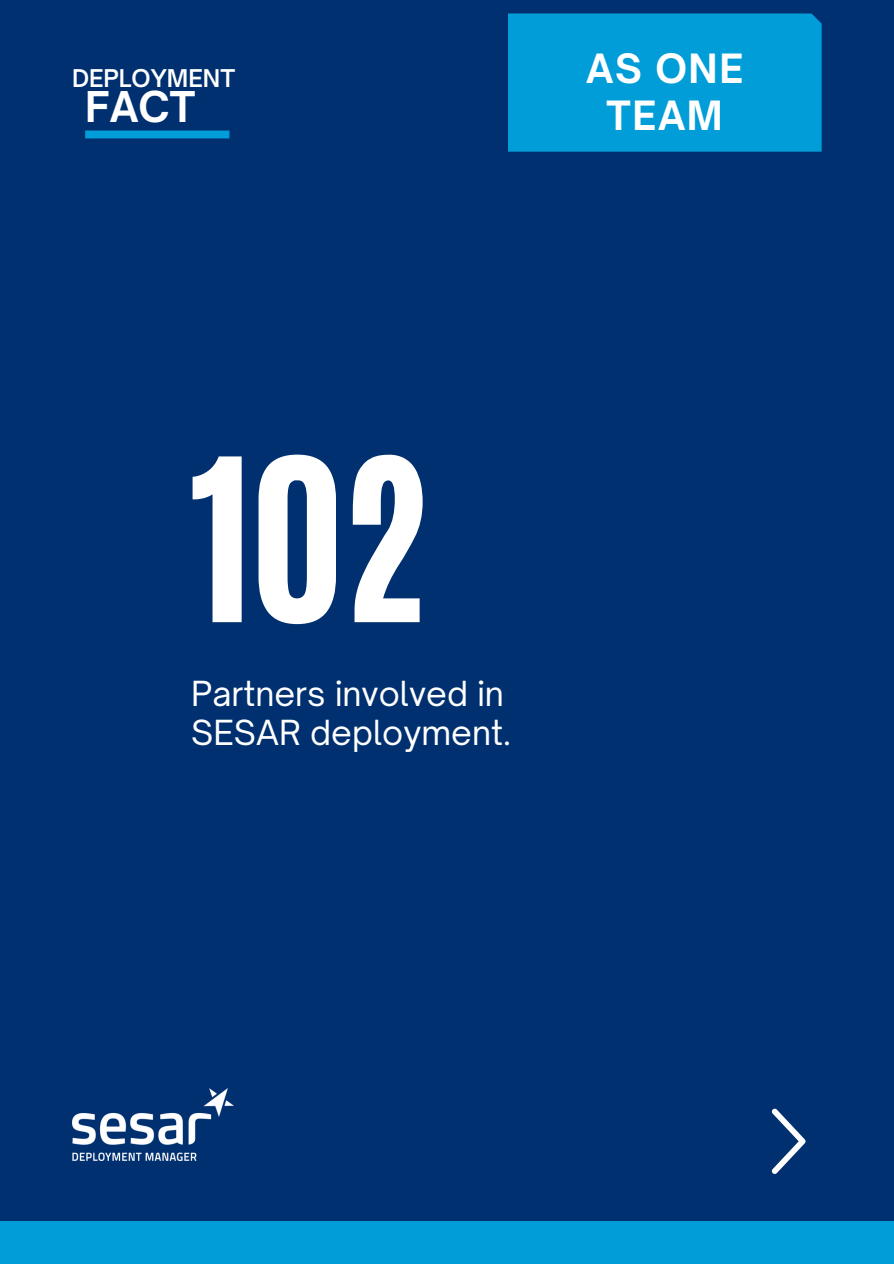
<style>
.page{position:relative;width:894px;height:1264px;background:#fff}
.page>*{position:absolute;margin:0;border:0;box-sizing:border-box;transform-origin:0 0}
.t1{font:187.35px "CA Generated";color:#fff}
.t2{font:700 40.65px "Open Sauce One";color:#fff}
.t3{font:700 38.55px/46.3px "Open Sauce One";letter-spacing:.04em;color:#fff;text-align:center}
.t4{font:33px/38.8px "Open Sauce One";color:#fff}
.t5{font:600 23.4px "Open Sauce One";color:#fff}
</style>
<div class="page">
<div style="left:0;top:0;width:893px;height:1263px;background:#00306f"></div>
<div style="left:85px;top:130px;width:144px;height:8px;background:#009dd9"></div>
<div style="left:0;top:1220px;width:893px;height:43px;background:#009dd9"></div>
<div style="left:508px;top:13px;width:313px;height:139px;background:#009dd9"></div>
<svg style="left:771px;top:1108px;width:34px;height:65px"></svg>
<img style="left:72px;top:1088px;width:161px;height:72px">
<p class="t5" style="left:72px;top:64px;width:165px">DEPLOYMENT</p>
<p class="t2" style="left:85px;top:81px;width:112px">FACT</p>
<p class="t3" style="left:586px;top:45px;width:159px">AS ONE<br>TEAM</p>
<h1 class="t1" style="left:191px;top:405px;width:239px">102</h1>
<p class="t4" style="left:191px;top:673px;width:321px">Partners involved in<br>SESAR deployment.</p>
</div>
